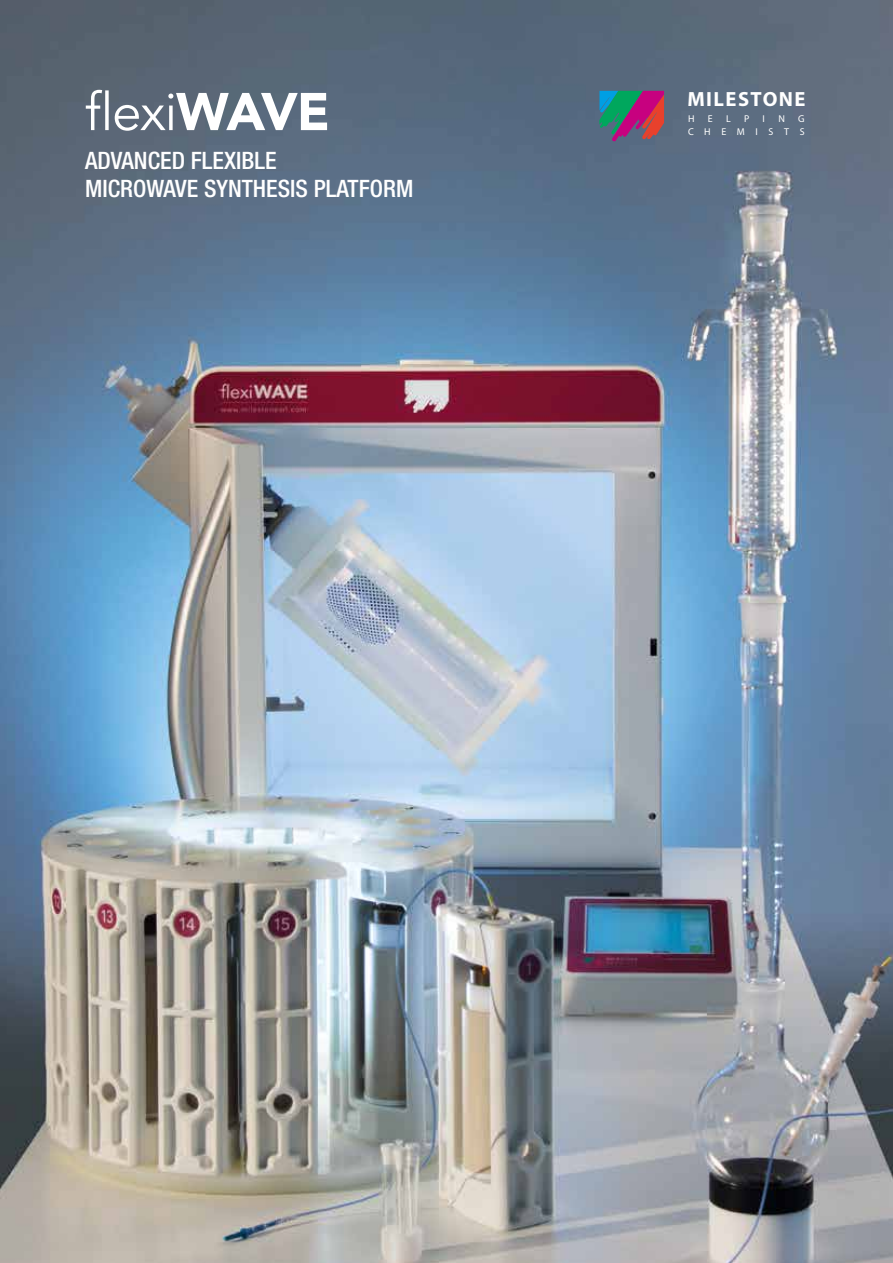
<style>
.page{position:relative;width:893px;height:1263px;background:#fff}
.page>*{position:absolute;margin:0;border:0;box-sizing:border-box;transform-origin:0 0}
.t1{font:52.5px "Avenir";color:#fff}
.t2{font:500 condensed 24px/28.8px "Helvetica Neue LT Std";color:#fff}
.t3{font:700 20.55px "Myriad Pro";letter-spacing:.07em;color:#fff}
.t4{font:9.9px/12.8px "Myriad Pro";letter-spacing:1.07em;color:#fff;text-align:right}
.s1{font-weight:900}
</style>
<div class="page">
<img style="left:0;top:0;width:893px;height:1263px">
<svg style="left:599px;top:91px;width:65px;height:51px;background:#705972"></svg>
<h1 class="t1" style="left:85px;top:81px;width:246px">flexi<span class="s1">WAVE</span></h1>
<p class="t2" style="left:85px;top:145px;width:330px">ADVANCED FLEXIBLE<br>MICROWAVE SYNTHESIS PLATFORM</p>
<p class="t3" style="left:687px;top:85px;width:120px">MILESTONE</p>
<p class="t4" style="left:688px;top:113px;width:8px">H</p>
<p class="t4" style="left:708px;top:113px;width:6px">E</p>
<p class="t4" style="left:726px;top:113px;width:6px">L</p>
<p class="t4" style="left:744px;top:113px;width:7px">P</p>
<p class="t4" style="left:763px;top:113px;width:4px">I</p>
<p class="t4" style="left:778px;top:113px;width:8px">N</p>
<p class="t4" style="left:688px;top:113px;width:118px">G<br>CHEMISTS</p>
</div>
